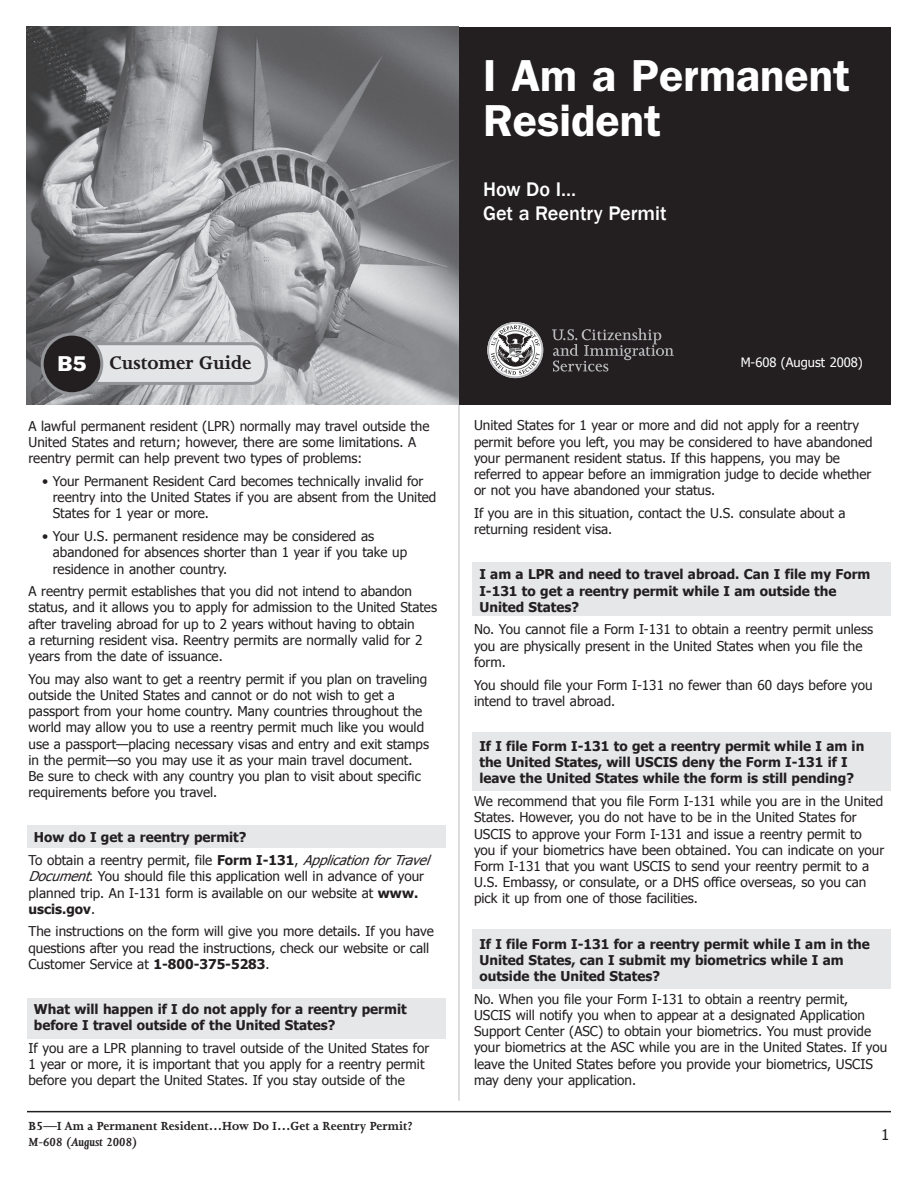
<style>
.page{position:relative;width:918px;height:1188px;background:#fff}
.page>*{position:absolute;margin:0;border:0;box-sizing:border-box;transform-origin:0 0}
.t1{font:600 45px/45px "Franklin Gothic";color:#fff}
.t2{font:700 21px "Joanna";color:#231f20}
.t3{font:500 20.25px/24.3px "Franklin Gothic";color:#fff}
.t4{font:15px "Tahoma";color:#231f20}
.t5{font:13.5px/16.2px "Tahoma";color:#231f20}
.t6{font:700 13.5px "Tahoma";color:#231f20}
.t7{font:700 13.5px "Joanna";color:#231f20}
.t8{font:italic 700 13.5px "Joanna";color:#231f20}
.t9{font:12.9px "Tahoma";color:#fff}
.s1{font-weight:700}
.s2{font-style:italic}
</style>
<div class="page">
<div style="left:472px;top:929px;width:419px;height:59px;background:#e6e7e9"></div>
<div style="left:472px;top:732px;width:419px;height:59px;background:#e6e7e9"></div>
<div style="left:472px;top:562px;width:419px;height:54px;background:#e6e7e9"></div>
<div style="left:27px;top:998px;width:419px;height:40px;background:#e6e7e9"></div>
<div style="left:27px;top:826px;width:419px;height:22px;background:#e6e7e9"></div>
<hr style="left:458px;top:405px;width:2px;height:696px;background:#d1d2d4">
<hr style="left:27px;top:1111px;width:864px;height:1px;background:#231f20">
<div style="left:458px;top:27px;width:433px;height:378px;background:#231f20"></div>
<img style="left:27px;top:27px;width:432px;height:378px">
<svg style="left:92px;top:341px;width:177px;height:45px"></svg>
<div style="left:42px;top:334px;width:60px;height:60px;background:#231f20;border-radius:50%"></div>
<div style="left:41px;top:333px;width:62px;height:62px;border:3px solid #939598;border-radius:50%"></div>
<svg style="left:552px;top:328px;width:122px;height:44px"></svg>
<svg style="left:487px;top:322px;width:56px;height:56px"></svg>
<p class="t1" style="left:483px;top:52px;width:369px">I Am a Permanent<br>Resident</p>
<p class="t3" style="left:483px;top:177px;width:185px">How Do I…<br>Get a Reentry Permit</p>
<p class="t2" style="left:58px;top:352px;width:196px"><sub>B5</sub> Customer Guide</p>
<p class="t5" style="left:28px;top:417px;width:403px">A lawful permanent resident (LPR) normally may travel outside the<br>United States and return; however, there are some limitations. A reentry permit can help prevent two types of problems:</p>
<p class="t5" style="left:42px;top:472px;width:383px">• Your Permanent Resident Card becomes technically invalid for</p>
<p class="t5" style="left:53px;top:489px;width:385px">reentry into the United States if you are absent from the United<br>States for 1 year or more.</p>
<p class="t5" style="left:42px;top:527px;width:334px">• Your U.S. permanent residence may be considered as</p>
<p class="t5" style="left:53px;top:544px;width:356px">abandoned for absences shorter than 1 year if you take up</p>
<p class="t5" style="left:53px;top:560px;width:176px">residence in another country.</p>
<p class="t5" style="left:29px;top:583px;width:410px">A reentry permit establishes that you did not intend to abandon status, and it allows you to apply for admission to the United States after traveling abroad for up to 2 years without having to obtain<br>a returning resident visa. Reentry permits are normally valid for 2 years from the date of issuance.</p>
<p class="t5" style="left:29px;top:670px;width:402px">You may also want to get a reentry permit if you plan on traveling outside the United States and cannot or do not wish to get a passport from your home country. Many countries throughout the world may allow you to use a reentry permit much like you would use a passport—placing necessary visas and entry and exit stamps in the permit—so you may use it as your main travel document.<br>Be sure to check with any country you plan to visit about specific requirements before you travel.</p>
<p class="t6" style="left:34px;top:828px;width:214px">How do I get a reentry permit?</p>
<p class="t5" style="left:28px;top:851px;width:408px">To obtain a reentry permit, file <span class="s1">Form I-131</span>, <span class="s2">ApplicationforTravel Document</span>. You should file this application well in advance of your planned trip. An I-131 form is available on our website at <span class="s1">www. uscis.gov</span>.</p>
<p class="t5" style="left:28px;top:923px;width:407px">The instructions on the form will give you more details. If you have questions after you read the instructions, check our website or call<br>Customer Service at <span class="s1">1-800-375-5283</span>.</p>
<p class="t6" style="left:34px;top:1000px;width:374px">What will happen if I do not apply for a reentry permit</p>
<p class="t6" style="left:34px;top:1016px;width:303px">before I travel outside of the United States?</p>
<p class="t5" style="left:28px;top:1039px;width:402px">If you are a LPR planning to travel outside of the United States for<br>1 year or more, it is important that you apply for a reentry permit before you depart the United States. If you stay outside of the</p>
<p class="t7" style="left:28px;top:1119px;width:386px">B5—I Am a Permanent Resident…How Do I…Get a Reentry Permit?</p>
<h5 class="t8" style="left:28px;top:1135px;width:110px">M-608 (August 2008)</h5>
<p class="t9" style="left:741px;top:353px;width:124px">M-608 (August 2008)</p>
<p class="t5" style="left:474px;top:417px;width:400px">United States for 1 year or more and did not apply for a reentry permit before you left, you may be considered to have abandoned your permanent resident status. If this happens, you may be referred to appear before an immigration judge to decide whether or not you have abandoned your status.</p>
<p class="t5" style="left:474px;top:504px;width:373px">If you are in this situation, contact the U.S. consulate about a returning resident visa.</p>
<p class="t6" style="left:479px;top:565px;width:393px">I am a LPR and need to travel abroad. Can I file my Form</p>
<p class="t6" style="left:479px;top:581px;width:359px">I-131 to get a reentry permit while I am outside the</p>
<p class="t6" style="left:479px;top:597px;width:101px">United States?</p>
<p class="t5" style="left:474px;top:621px;width:401px">No. You cannot file a Form I-131 to obtain a reentry permit unless you are physically present in the United States when you file the form.</p>
<p class="t5" style="left:474px;top:676px;width:400px">You should file your Form I-131 no fewer than 60 days before you intend to travel abroad.</p>
<p class="t6" style="left:479px;top:737px;width:386px">If I file Form I-131 to get a reentry permit while I am in</p>
<p class="t6" style="left:479px;top:753px;width:370px">the United States, will USCIS deny the Form I-131 if I</p>
<p class="t6" style="left:479px;top:769px;width:376px">leave the United States while the form is still pending?</p>
<p class="t5" style="left:474px;top:792px;width:412px">We recommend that you file Form I-131 while you are in the United States. However, you do not have to be in the United States for USCIS to approve your Form I-131 and issue a reentry permit to you if your biometrics have been obtained. You can indicate on your Form I-131 that you want USCIS to send your reentry permit to a</p>
<p class="t5" style="left:474px;top:873px;width:394px">U.S. Embassy, or consulate, or a DHS office overseas, so you can pick it up from one of those facilities.</p>
<p class="t6" style="left:479px;top:934px;width:392px">If I file Form I-131 for a reentry permit while I am in the</p>
<p class="t6" style="left:479px;top:951px;width:366px">United States, can I submit my biometrics while I am</p>
<p class="t6" style="left:479px;top:967px;width:182px">outside the United States?</p>
<p class="t5" style="left:474px;top:990px;width:415px">No. When you file your Form I-131 to obtain a reentry permit, USCIS will notify you when to appear at a designated Application Support Center (ASC) to obtain your biometrics. You must provide your biometrics at the ASC while you are in the United States. If you leave the United States before you provide your biometrics, USCIS may deny your application.</p>
<p class="t4" style="left:881px;top:1125px;width:10px">1</p>
</div>
